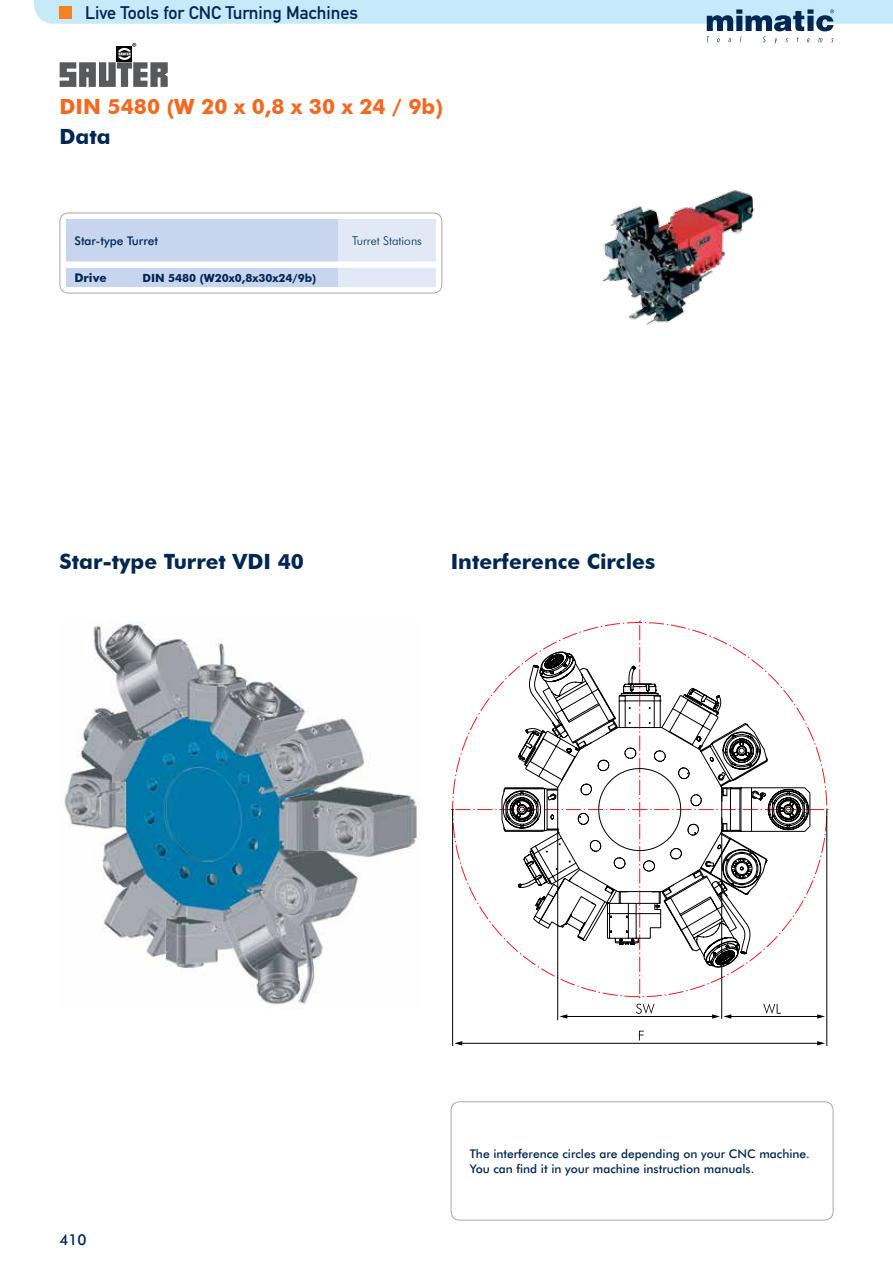
<style>
.page{position:relative;width:893px;height:1263px;background:#fff}
.page>*{position:absolute;margin:0;border:0;box-sizing:border-box;transform-origin:0 0}
.t1{font:700 21px "Futura BT";color:#002652}
.t2{font:700 21px "Futura BT";color:#f26921}
.t3{font:18px "DIN Mittelschrift LT";color:#002652}
.t4{font:500 15px "Futura BT";color:#002652}
.t5{font:500 12px/14.4px "Futura BT";color:#002652}
.t6{font:300 12px "Futura BT";color:#002652}
.t7{font:700 12px "Futura BT";color:#002652}
.t8{font:700 11.25px "Futura BT";color:#002652}
</style>
<div class="page">
<div style="left:60px;top:213px;width:382px;height:80px;border:1px solid #a7a9ac;border-radius:9px"></div>
<svg style="left:66px;top:219px;width:370px;height:68px;background:#d2def1"></svg>
<svg style="left:34px;top:0;width:859px;height:87px"></svg>
<img style="left:64px;top:622px;width:355px;height:387px">
<img style="left:602px;top:190px;width:153px;height:136px">
<div style="left:451px;top:1101px;width:382px;height:119px;border:1px solid #a7a9ac;border-radius:9px"></div>
<svg style="left:451px;top:621px;width:378px;height:378px"></svg>
<svg style="left:504px;top:654px;width:307px;height:311px"></svg>
<svg style="left:509px;top:651px;width:300px;height:317px"></svg>
<hr style="left:452px;top:809px;width:1px;height:237px;background:#000">
<hr style="left:826px;top:809px;width:1px;height:237px;background:#000">
<hr style="left:458px;top:1043px;width:364px;height:1px;background:#000">
<svg style="left:454px;top:1041px;width:8px;height:4px"></svg>
<svg style="left:817px;top:1041px;width:8px;height:4px"></svg>
<hr style="left:557px;top:831px;width:1px;height:189px;background:#000">
<hr style="left:721px;top:831px;width:1px;height:188px;background:#000">
<hr style="left:563px;top:1016px;width:154px;height:1px;background:#000">
<svg style="left:559px;top:1014px;width:8px;height:4px"></svg>
<hr style="left:727px;top:1016px;width:95px;height:1px;background:#000">
<svg style="left:712px;top:1014px;width:19px;height:4px"></svg>
<svg style="left:817px;top:1014px;width:8px;height:4px"></svg>
<svg style="left:639px;top:1031px;width:5px;height:9px"></svg>
<svg style="left:636px;top:1003px;width:18px;height:11px"></svg>
<svg style="left:763px;top:1003px;width:18px;height:11px"></svg>
<svg style="left:514px;top:656px;width:291px;height:312px"></svg>
<h2 class="t3" style="left:85px;top:2px;width:275px">Live Tools for CNC Turning Machines</h2>
<h1 class="t2" style="left:60px;top:94px;width:385px">DIN 5480 (W 20 x 0,8 x 30 x 24 / 9b)</h1>
<h1 class="t1" style="left:60px;top:123px;width:53px">Data</h1>
<p class="t5" style="left:74px;top:233px;width:85px">Star-type Turret</p>
<p class="t6" style="left:352px;top:233px;width:71px">Turret Stations</p>
<p class="t7" style="left:74px;top:270px;width:34px">Drive</p>
<p class="t8" style="left:142px;top:271px;width:175px">DIN 5480 (W20x0,8x30x24/9b)</p>
<h1 class="t1" style="left:60px;top:548px;width:246px">Star-type Turret VDI 40</h1>
<h1 class="t1" style="left:451px;top:548px;width:206px">Interference Circles</h1>
<p class="t4" style="left:60px;top:1230px;width:29px">410</p>
<p class="t5" style="left:470px;top:1147px;width:341px">The interference circles are depending on your CNC machine.<br>You can find it in your machine instruction manuals.</p>
</div>
